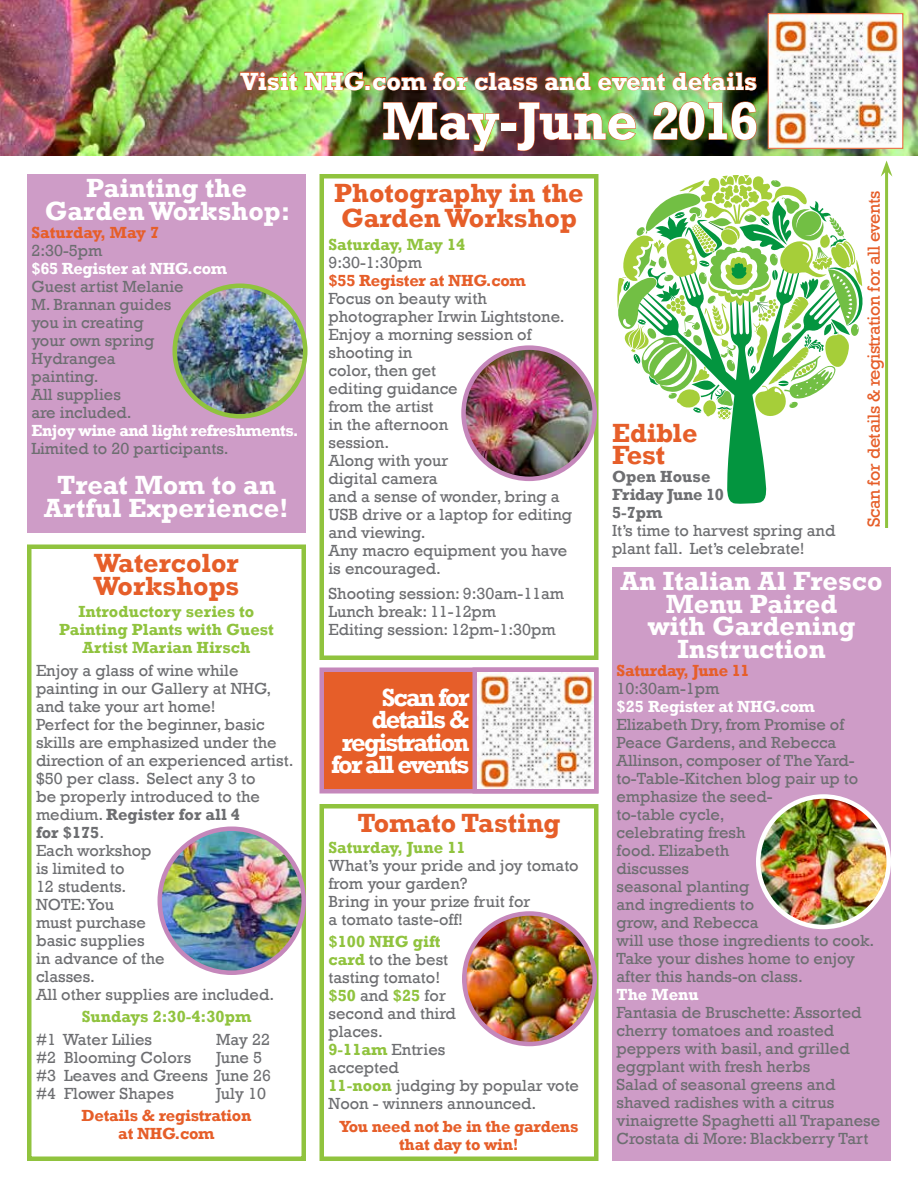
<style>
.page{position:relative;width:918px;height:1188px;background:#fff}
.page>*{position:absolute;margin:0;border:0;box-sizing:border-box;transform-origin:0 0}
.t1{font:700 54px "Rockwell";letter-spacing:-.03em;color:#fff}
.t2{font:700 27px/22.5px "Rockwell";color:#fff;text-align:center}
.t3{font:700 27px/22.5px "Rockwell";color:#e65e29}
.t4{font:700 25.5px/22.5px "Rockwell";letter-spacing:-.07em;color:#fff;text-align:right}
.t5{font:700 25.5px "Rockwell";color:#fff}
.t6{font:18px "Rockwell";letter-spacing:-.02em;color:#e65e29}
.t7{font:16.5px/18px "Rockwell";color:#6d6e71}
.t8{font:700 16.5px/18px "Rockwell";letter-spacing:-.015em;color:#e65e29;text-align:center}
.t9{font:700 16.5px/18px "Rockwell";color:#90c33e;text-align:center}
.t10{font:700 16.5px "Rockwell";letter-spacing:-.02em;color:#fff}
.t11{font:700 16.5px/18px "Rockwell";color:#6d6e71}
.s1{font-weight:700}
.s2{font-weight:700;color:#90c33e}
</style>
<div class="page">
<svg style="left:617px;top:175px;width:246px;height:329px"></svg>
<div style="left:322px;top:670px;width:274px;height:121px;background:#e65e29"></div>
<div style="left:320px;top:668px;width:278px;height:126px;border:4px solid #c587bb"></div>
<div style="left:27px;top:174px;width:279px;height:358px;background:#ce9cc7"></div>
<img style="left:0;top:0;width:918px;height:156px">
<img style="left:383px;top:102px;width:117px;height:50px">
<div style="left:501px;top:123px;width:16px;height:7px;border:1px solid #e65e29"></div>
<img style="left:517px;top:102px;width:119px;height:49px">
<img style="left:653px;top:101px;width:104px;height:40px">
<svg style="left:240px;top:71px;width:58px;height:20px"></svg>
<img style="left:304px;top:71px;width:123px;height:20px">
<svg style="left:433px;top:71px;width:35px;height:20px"></svg>
<svg style="left:474px;top:72px;width:64px;height:19px"></svg>
<svg style="left:544px;top:72px;width:47px;height:19px"></svg>
<svg style="left:598px;top:71px;width:68px;height:20px"></svg>
<img style="left:672px;top:71px;width:85px;height:20px">
<img style="left:770px;top:16px;width:131px;height:130px">
<img style="left:175px;top:286px;width:130px;height:130px;border-radius:65px">
<div style="left:172px;top:284px;width:136px;height:134px;border:4px solid #90c33e;border-radius:50%"></div>
<div style="left:27px;top:544px;width:279px;height:617px;border:4px solid #90c33e"></div>
<div style="left:612px;top:567px;width:279px;height:594px;background:#ce9cc7"></div>
<div style="left:320px;top:174px;width:278px;height:486px;border:4px solid #90c33e"></div>
<div style="left:320px;top:804px;width:278px;height:357px;border:4px solid #90c33e"></div>
<img style="left:758px;top:796px;width:131px;height:131px;border-radius:65px">
<div style="left:756px;top:794px;width:135px;height:135px;border:4px solid #fff;border-radius:50%"></div>
<img style="left:464px;top:914px;width:131px;height:130px;border-radius:65px">
<div style="left:462px;top:911px;width:135px;height:135px;border:4px solid #c587bb;border-radius:50%"></div>
<img style="left:160px;top:829px;width:144px;height:144px;border-radius:72px">
<div style="left:158px;top:826px;width:148px;height:149px;border:4px solid #c587bb;border-radius:50%"></div>
<img style="left:464px;top:348px;width:131px;height:131px;border-radius:66px">
<div style="left:461px;top:345px;width:136px;height:136px;border:4px solid #c587bb;border-radius:50%"></div>
<img style="left:477px;top:673px;width:116px;height:116px">
<div style="left:472px;top:668px;width:126px;height:126px;border:4px solid #c587bb"></div>
<hr style="left:885px;top:171px;width:3px;height:357px;background:#90c33e">
<svg style="left:881px;top:160px;width:11px;height:17px"></svg>
<h3 class="t5" style="left:240px;top:66px;width:518px">Visit NHG.com for class and event details</h3>
<h2 class="t2" style="left:45px;top:177px;width:247px">Painting the<br>Garden Workshop:</h2>
<p class="t8" style="left:32px;top:223px;width:129px">Saturday, May 7</p>
<p class="t7" style="left:32px;top:241px;width:73px">2:30-5pm</p>
<p class="t10" style="left:32px;top:258px;width:197px">$65 Register at NHG.com</p>
<p class="t7" style="left:32px;top:277px;width:154px">Guest artist Melanie<br>M. Brannan guides you in creating<br>your own spring<br>Hydrangea painting.<br>All supplies<br>are included.</p>
<p class="t10" style="left:32px;top:420px;width:269px">Enjoy wine and light refreshments.</p>
<p class="t7" style="left:32px;top:439px;width:199px">Limited to 20 participants.</p>
<h2 class="t2" style="left:44px;top:474px;width:246px">Treat Mom to an<br>Artful Experience!</h2>
<h2 class="t3" style="left:94px;top:552px;width:147px">Watercolor<br>Workshops</h2>
<p class="t9" style="left:59px;top:603px;width:216px">Introductory series to<br>Painting Plants with Guest<br>Artist Marian Hirsch</p>
<p class="t7" style="left:36px;top:661px;width:259px">Enjoy a glass of wine while painting in our Gallery at NHG, and take your art home!<br>Perfect for the beginner, basic skills are emphasized under the direction of an experienced artist. $50 per class. Select any 3 to<br>be properly introduced to the medium. <span class="s1">Register for all 4<br>for $175</span>.<br>Each workshop<br>is limited to<br>12 students.<br>NOTE: You<br>must purchase<br>basic supplies<br>in advance of the<br>classes.<br>All other supplies are included.</p>
<p class="t9" style="left:82px;top:1008px;width:171px">Sundays 2:30-4:30pm</p>
<p class="t7" style="left:36px;top:1030px;width:118px">#1 Water Lilies</p>
<p class="t7" style="left:216px;top:1030px;width:56px">May 22</p>
<p class="t7" style="left:36px;top:1048px;width:157px">#2 Blooming Colors</p>
<p class="t7" style="left:36px;top:1048px;width:237px;text-indent:180px">June 5 #3 Leaves and Greens June 26 #4 Flower Shapes</p>
<p class="t7" style="left:216px;top:1084px;width:51px">July 10</p>
<p class="t8" style="left:82px;top:1107px;width:171px">Details &amp; registration at NHG.com</p>
<h1 class="t1" style="left:382px;top:88px;width:378px">May-June 2016</h1>
<h2 class="t3" style="left:334px;top:180px;width:251px;line-height:25.5px">Photography in the<br>Garden Workshop</h2>
<p class="t9" style="left:328px;top:235px;width:138px">Saturday, May 14</p>
<p class="t7" style="left:328px;top:253px;width:95px">9:30-1:30pm</p>
<p class="t8" style="left:328px;top:271px;width:199px">$55 Register at NHG.com</p>
<p class="t7" style="left:328px;top:289px;width:245px">Focus on beauty with photographer Irwin Lightstone.<br>Enjoy a morning session of shooting in<br>color, then get<br>editing guidance<br>from the artist<br>in the afternoon<br>session.<br>Along with your<br>digital camera<br>and a sense of wonder, bring a<br>USB drive or a laptop for editing and viewing.<br>Any macro equipment you have is encouraged.</p>
<p class="t7" style="left:328px;top:585px;width:237px">Shooting session: 9:30am-11am<br>Lunch break: 11-12pm<br>Editing session: 12pm-1:30pm</p>
<h3 class="t4" style="left:331px;top:686px;width:140px">Scan for details &amp; registration for all events</h3>
<h2 class="t3" style="left:358px;top:811px;width:204px">Tomato Tasting</h2>
<p class="t9" style="left:328px;top:838px;width:139px">Saturday, June 11</p>
<p class="t7" style="left:328px;top:856px;width:252px">What’s your pride and joy tomato from your garden?<br>Bring in your prize fruit for<br>a tomato taste-off!</p>
<p class="t7" style="left:328px;top:933px;width:252px"><span class="s2">$100 NHG gift<br>card</span> to the best<br>tasting tomato!<br><span class="s2">$50</span> and <span class="s2">$25</span> for<br>second and third<br>places.<br><span class="s2">9-11am</span> Entries<br>accepted<br><span class="s2">11-noon</span> judging by popular vote<br>Noon - winners announced.</p>
<p class="t8" style="left:340px;top:1117px;width:240px">You need not be in the gardens that day to win!</p>
<h2 class="t3" style="left:612px;top:421px;width:87px">Edible<br>Fest</h2>
<p class="t11" style="left:612px;top:468px;width:113px">Open House<br>Friday June 10<br>5-7pm</p>
<p class="t7" style="left:612px;top:522px;width:225px">It’s time to harvest spring and plant fall. Let’s celebrate!</p>
<p class="t6" style="left:864px;top:527px;width:338px;rotate:-90deg">Scan for details &amp; registration for all events</p>
<h2 class="t2" style="left:620px;top:570px;width:264px">An Italian Al Fresco<br>Menu Paired<br>with Gardening<br>Instruction</h2>
<p class="t8" style="left:616px;top:661px;width:135px">Saturday, June 11</p>
<p class="t7" style="left:616px;top:679px;width:104px">10:30am-1pm</p>
<p class="t10" style="left:616px;top:696px;width:200px">$25 Register at NHG.com</p>
<p class="t7" style="left:616px;top:715px;width:259px">Elizabeth Dry, from Promise of<br>Peace Gardens, and Rebecca<br>Allinson, composer of The Yard&shy;to-Table-Kitchen blog pair up to emphasize the seed-<br>to-table cycle,<br>celebrating fresh<br>food. Elizabeth<br>discusses<br>seasonal planting<br>and ingredients to<br>grow, and Rebecca<br>will use those ingredients to cook.<br>Take your dishes home to enjoy after this hands-on class.</p>
<p class="t10" style="left:616px;top:984px;width:84px">The Menu</p>
<p class="t7" style="left:616px;top:1003px;width:265px">Fantasia de Bruschette: Assorted cherry tomatoes and roasted peppers with basil, and grilled eggplant with fresh herbs<br>Salad of seasonal greens and shaved radishes with a citrus vinaigrette Spaghetti all Trapanese<br>Crostata di More: Blackberry Tart</p>
</div>
